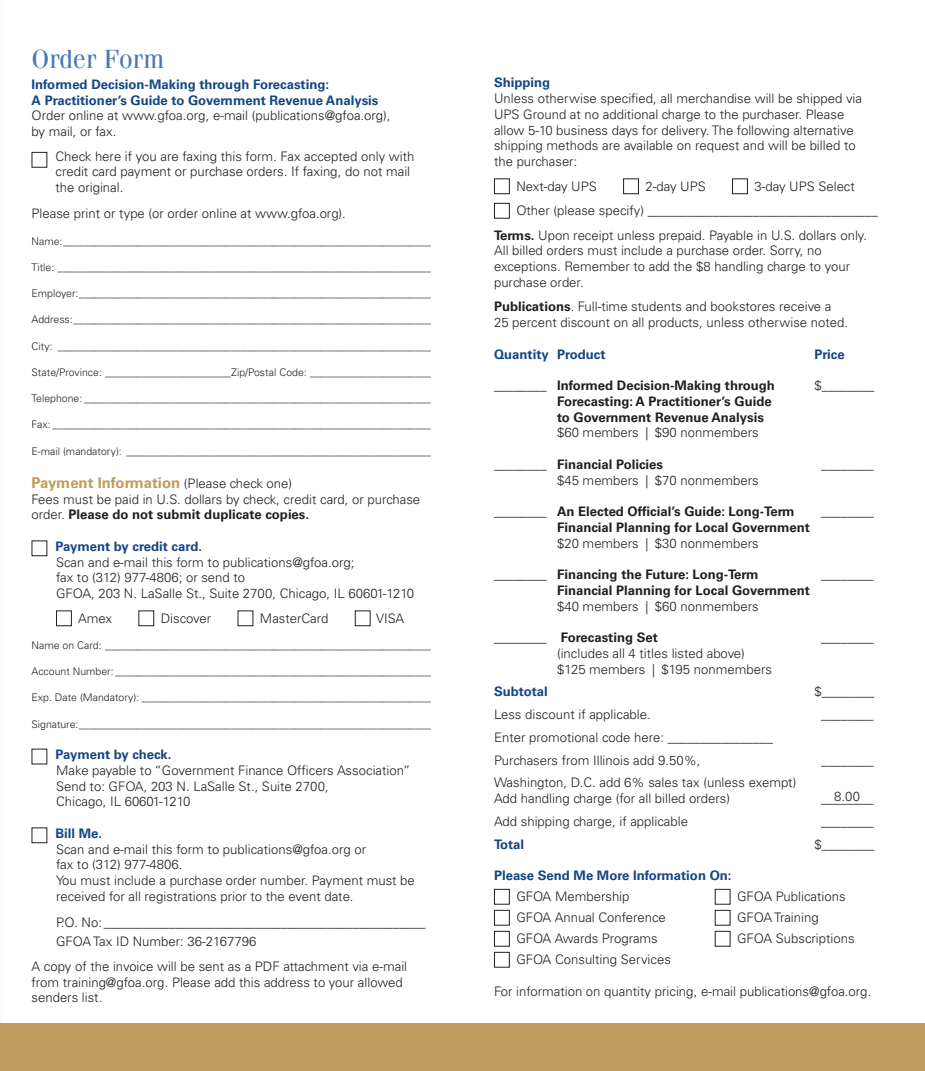
<style>
.page{position:relative;width:925px;height:1071px;background:#fff}
.page>*{position:absolute;margin:0;border:0;box-sizing:border-box;transform-origin:0 0}
.t1{font:26.25px "Fenice";color:#4c78b5}
.t2{font:700 14.88px "Univers";color:#c09b5e}
.t3{font:300 13.12px/15.8px "Univers";color:#231f20}
.t4{font:700 13.12px/15.8px "Univers";color:#231f20}
.t5{font:700 13.12px/15.8px "Univers";color:#154583}
.t6{font:300 10.5px "Univers";color:#231f20}
.s1{font-weight:300;color:#231f20}
.s2{font-weight:300;font-size:13.12px;color:#231f20}
.s3{font-weight:700}
.s4{font-weight:700;color:#154583}
.s5{font-weight:300}
</style>
<div class="page">
<div style="left:0;top:1024px;width:924px;height:47px;background:#c09b5e"></div>
<div style="left:494px;top:178px;width:15px;height:16px;border:1px solid #231f20"></div>
<div style="left:622px;top:178px;width:16px;height:16px;border:1px solid #231f20"></div>
<div style="left:731px;top:178px;width:16px;height:16px;border:1px solid #231f20"></div>
<div style="left:494px;top:203px;width:15px;height:16px;border:1px solid #231f20"></div>
<div style="left:494px;top:889px;width:15px;height:16px;border:1px solid #231f20"></div>
<div style="left:714px;top:889px;width:16px;height:16px;border:1px solid #231f20"></div>
<div style="left:494px;top:910px;width:15px;height:16px;border:1px solid #231f20"></div>
<div style="left:714px;top:910px;width:16px;height:16px;border:1px solid #231f20"></div>
<div style="left:494px;top:931px;width:15px;height:16px;border:1px solid #231f20"></div>
<div style="left:714px;top:931px;width:16px;height:16px;border:1px solid #231f20"></div>
<div style="left:494px;top:952px;width:15px;height:16px;border:1px solid #231f20"></div>
<div style="left:32px;top:152px;width:15px;height:16px;border:1px solid #231f20"></div>
<div style="left:32px;top:540px;width:15px;height:16px;border:1px solid #231f20"></div>
<div style="left:56px;top:610px;width:16px;height:16px;border:1px solid #231f20"></div>
<div style="left:138px;top:610px;width:16px;height:16px;border:1px solid #231f20"></div>
<div style="left:237px;top:610px;width:16px;height:16px;border:1px solid #231f20"></div>
<div style="left:354px;top:610px;width:16px;height:16px;border:1px solid #231f20"></div>
<div style="left:32px;top:827px;width:15px;height:16px;border:1px solid #231f20"></div>
<p class="t1" style="left:32px;top:43px;width:134px">Order Form</p>
<p class="t5" style="left:32px;top:77px;width:360px">Informed Decision-Making through Forecasting:<br>A Practitioner’s Guide to Government Revenue Analysis <span class="s1">Order online at www.gfoa.org, e-mail (publications@gfoa.org), by mail, or fax.</span></p>
<p class="t3" style="left:55px;top:148px;width:360px">Check here if you are faxing this form. Fax accepted only with credit card payment or purchase orders. If faxing, do not mail the original.</p>
<p class="t3" style="left:32px;top:206px;width:316px">Please print or type (or order online at www.gfoa.org).</p>
<p class="t6" style="left:32px;top:235px;width:400px">Name:______________________________________________________________________</p>
<p class="t6" style="left:32px;top:261px;width:400px">Title: _______________________________________________________________________</p>
<p class="t6" style="left:32px;top:287px;width:400px">Employer:___________________________________________________________________</p>
<p class="t6" style="left:32px;top:313px;width:400px">Address:____________________________________________________________________</p>
<p class="t6" style="left:32px;top:340px;width:400px">City: _______________________________________________________________________</p>
<p class="t6" style="left:32px;top:366px;width:400px">State/Province: ________________________Zip/Postal Code: _______________________</p>
<p class="t6" style="left:32px;top:392px;width:400px">Telephone: __________________________________________________________________</p>
<p class="t6" style="left:32px;top:418px;width:400px">Fax: ________________________________________________________________________</p>
<p class="t6" style="left:32px;top:445px;width:400px">E-mail (mandatory): __________________________________________________________</p>
<p class="t2" style="left:32px;top:474px;width:262px">Payment Information <span class="s2">(Please check one)</span></p>
<p class="t3" style="left:32px;top:491px;width:390px">Fees must be paid in U.S. dollars by check, credit card, or purchase order. <span class="s3">Please do not submit duplicate copies.</span></p>
<p class="t3" style="left:55px;top:538px;width:360px"><span class="s4">Payment by credit card.<br></span>Scan and e-mail this form to publications@gfoa.org;<br>fax to (312) 977-4806; or send to<br>GFOA, 203 N. LaSalle St., Suite 2700, Chicago, IL 60601-1210</p>
<p class="t3" style="left:78px;top:610px;width:36px">Amex</p>
<p class="t3" style="left:161px;top:610px;width:52px">Discover</p>
<p class="t3" style="left:260px;top:610px;width:70px">MasterCard</p>
<p class="t3" style="left:376px;top:610px;width:30px">VISA</p>
<p class="t6" style="left:32px;top:639px;width:400px">Name on Card: ______________________________________________________________</p>
<p class="t6" style="left:32px;top:665px;width:400px">Account Number: ____________________________________________________________</p>
<p class="t6" style="left:32px;top:691px;width:400px">Exp. Date (Mandatory): _______________________________________________________</p>
<p class="t6" style="left:32px;top:718px;width:400px">Signature:___________________________________________________________________</p>
<p class="t3" style="left:55px;top:747px;width:356px"><span class="s4">Payment by check.<br></span>Make payable to “Government Finance Officers Association” Send to: GFOA, 203 N. LaSalle St., Suite 2700,<br>Chicago, IL 60601-1210</p>
<p class="t3" style="left:55px;top:825px;width:361px"><span class="s4">Bill Me.<br></span>Scan and e-mail this form to publications@gfoa.org or<br>fax to (312) 977-4806.<br>You must include a purchase order number. Payment must be received for all registrations prior to the event date.</p>
<p class="t3" style="left:56px;top:913px;width:371px;line-height:19.2px">P.O. No: _________________________________________________<br>GFOA Tax ID Number: 36-2167796</p>
<p class="t3" style="left:32px;top:958px;width:377px">A copy of the invoice will be sent as a PDF attachment via e-mail from training@gfoa.org. Please add this address to your allowed senders list.</p>
<p class="t3" style="left:494px;top:75px;width:369px"><span class="s4">Shipping<br></span>Unless otherwise specified, all merchandise will be shipped via UPS Ground at no additional charge to the purchaser. Please allow 5-10 business days for delivery. The following alternative shipping methods are available on request and will be billed to the purchaser:</p>
<p class="t3" style="left:516px;top:178px;width:82px">Next-day UPS</p>
<p class="t3" style="left:645px;top:178px;width:62px">2-day UPS</p>
<p class="t3" style="left:754px;top:178px;width:102px">3-day UPS Select</p>
<p class="t3" style="left:516px;top:203px;width:362px">Other (please specify) ___________________________________</p>
<p class="t3" style="left:494px;top:227px;width:374px"><span class="s3">Terms.</span> Upon receipt unless prepaid. Payable in U.S. dollars only.</p>
<p class="t3" style="left:494px;top:243px;width:357px">All billed orders must include a purchase order. Sorry, no exceptions. Remember to add the $8 handling charge to your purchase order.</p>
<p class="t3" style="left:494px;top:299px;width:355px"><span class="s3">Publications</span>. Full-time students and bookstores receive a<br>25 percent discount on all products, unless otherwise noted.</p>
<p class="t5" style="left:494px;top:346px;width:113px">Quantity Product</p>
<p class="t5" style="left:814px;top:346px;width:32px">Price</p>
<p class="t4" style="left:494px;top:378px;width:282px"><span class="s5">________</span> Informed Decision-Making through</p>
<p class="t3" style="left:814px;top:378px;width:61px">$________</p>
<p class="t4" style="left:556px;top:394px;width:216px">Forecasting: A Practitioner’s Guide to Government Revenue Analysis <span class="s5">$60 members | $90 nonmembers</span></p>
<p class="t4" style="left:494px;top:457px;width:170px"><span class="s5">________</span> Financial Policies</p>
<p class="t3" style="left:820px;top:456px;width:54px">________</p>
<p class="t3" style="left:556px;top:472px;width:203px">$45 members | $70 nonmembers</p>
<p class="t4" style="left:494px;top:504px;width:302px"><span class="s5">________</span> An Elected Official’s Guide: Long-Term</p>
<p class="t3" style="left:820px;top:504px;width:54px">________</p>
<p class="t4" style="left:556px;top:520px;width:254px">Financial Planning for Local Government <span class="s5">$20 members | $30 nonmembers</span></p>
<p class="t4" style="left:494px;top:567px;width:266px"><span class="s5">________</span> Financing the Future: Long-Term</p>
<p class="t3" style="left:820px;top:567px;width:54px">________</p>
<p class="t4" style="left:556px;top:583px;width:254px">Financial Planning for Local Government <span class="s5">$40 members | $60 nonmembers</span></p>
<p class="t4" style="left:494px;top:630px;width:165px"><span class="s5">________</span> Forecasting Set</p>
<p class="t3" style="left:820px;top:630px;width:54px">________</p>
<p class="t3" style="left:556px;top:645px;width:216px">(includes all 4 titles listed above) $125 members | $195 nonmembers</p>
<p class="t5" style="left:494px;top:684px;width:55px">Subtotal</p>
<p class="t3" style="left:814px;top:684px;width:61px">$________</p>
<p class="t3" style="left:494px;top:707px;width:158px">Less discount if applicable.</p>
<p class="t3" style="left:820px;top:707px;width:54px">________</p>
<p class="t3" style="left:494px;top:726px;width:280px;line-height:22.8px">Enter promotional code here: ________________<br>Purchasers from Illinois add 9.50%,</p>
<p class="t3" style="left:820px;top:752px;width:54px">________</p>
<p class="t3" style="left:494px;top:775px;width:304px">Washington, D.C. add 6% sales tax (unless exempt)<br>Add handling charge (for all billed orders)</p>
<p class="t3" style="left:820px;top:791px;width:54px">________</p>
<p class="t3" style="left:833px;top:789px;width:27px">8.00</p>
<p class="t3" style="left:494px;top:813px;width:195px">Add shipping charge, if applicable</p>
<p class="t3" style="left:820px;top:813px;width:54px">________</p>
<p class="t5" style="left:494px;top:836px;width:32px">Total</p>
<p class="t3" style="left:814px;top:836px;width:61px">$________</p>
<p class="t5" style="left:516px;top:865px;width:216px;line-height:21px;text-indent:-22px">Please Send Me More Information On:<br><span class="s1">GFOA Membership</span></p>
<p class="t3" style="left:736px;top:889px;width:110px">GFOA Publications</p>
<p class="t3" style="left:516px;top:910px;width:151px">GFOA Annual Conference</p>
<p class="t3" style="left:736px;top:910px;width:83px">GFOA Training</p>
<p class="t3" style="left:516px;top:931px;width:143px">GFOA Awards Programs</p>
<p class="t3" style="left:736px;top:931px;width:119px">GFOA Subscriptions</p>
<p class="t3" style="left:516px;top:952px;width:156px">GFOA Consulting Services</p>
<p class="t3" style="left:494px;top:983px;width:379px">For information on quantity pricing, e-mail publications@gfoa.org.</p>
</div>
